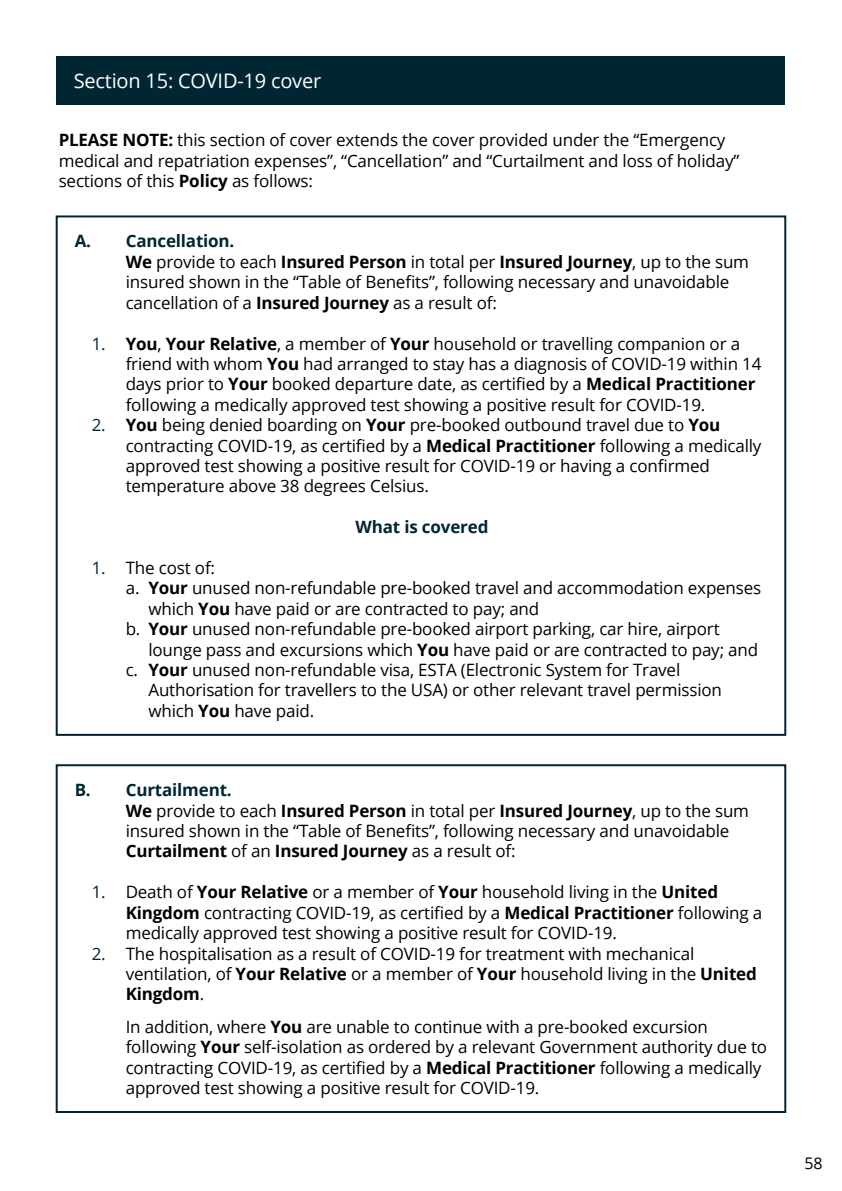
<style>
.page{position:relative;width:842px;height:1191px;background:#fff}
.page>*{position:absolute;margin:0;border:0;box-sizing:border-box;transform-origin:0 0}
.t1{font:20px "Open Sans";letter-spacing:-.01em;color:#fff}
.t2{font:17px/20.4px "Open Sans";letter-spacing:-.01em;color:#000}
.t3{font:700 17px "Open Sans";letter-spacing:-.01em;color:#002633}
.t4{font:16px "Open Sans";color:#000}
.s1{font-weight:700}
.s2{font-weight:700;color:#002633}
.s3{color:#002633}
</style>
<div class="page">
<div style="left:57px;top:57px;width:728px;height:48px;background:#002633"></div>
<div style="left:56px;top:764px;width:730px;height:349px;border:2px solid #002633"></div>
<p class="t1" style="left:74px;top:67px;width:249px">Section 15: COVID-19 cover</p>
<p class="t2" style="left:59px;top:129px;width:682px"><span class="s1">PLEASE NOTE:</span> this section of cover extends the cover provided under the “Emergency medical and repatriation expenses”, “Cancellation” and “Curtailment and loss of holiday” sections of this <span class="s1">Policy</span> as follows:</p>
<p class="t2" style="left:126px;top:231px;width:625px;text-indent:-51px"><span class="s2">A. Cancellation.<br></span><span class="s1">We</span> provide to each <span class="s1">Insured Person</span> in total per <span class="s1">Insured Journey</span>, up to the sum insured shown in the “Table of Benefits”, following necessary and unavoidable cancellation of a <span class="s1">Insured Journey</span> as a result of:</p>
<p class="t2" style="left:126px;top:333px;width:637px;text-indent:-34px"><span class="s3">1.</span> <span class="s1">You</span>, <span class="s1">Your Relative</span>, a member of <span class="s1">Your</span> household or travelling companion or a friend with whom <span class="s1">You</span> had arranged to stay has a diagnosis of COVID-19 within 14 days prior to <span class="s1">Your</span> booked departure date, as certified by a <span class="s1">Medical Practitioner </span>following a medically approved test showing a positive result for COVID-19.</p>
<p class="t2" style="left:126px;top:414px;width:637px;text-indent:-34px"><span class="s3">2.</span> <span class="s1">You</span> being denied boarding on <span class="s1">Your</span> pre-booked outbound travel due to <span class="s1">You </span>contracting COVID-19, as certified by a <span class="s1">Medical Practitioner</span> following a medically approved test showing a positive result for COVID-19 or having a confirmed temperature above 38 degrees Celsius.</p>
<p class="t3" style="left:356px;top:515px;width:134px">What is covered</p>
<p class="t2" style="left:92px;top:557px;width:125px"><span class="s3">1.</span> The cost of:</p>
<p class="t2" style="left:126px;top:577px;width:637px">a. <span class="s1">Your</span> unused non-refundable pre-booked travel and accommodation expenses</p>
<p class="t2" style="left:148px;top:598px;width:392px">which <span class="s1">You</span> have paid or are contracted to pay; and</p>
<p class="t2" style="left:126px;top:618px;width:595px">b. <span class="s1">Your</span> unused non-refundable pre-booked airport parking, car hire, airport</p>
<p class="t2" style="left:148px;top:639px;width:611px">lounge pass and excursions which <span class="s1">You</span> have paid or are contracted to pay; and</p>
<p class="t2" style="left:126px;top:659px;width:556px">c. <span class="s1">Your</span> unused non-refundable visa, ESTA (Electronic System for Travel</p>
<p class="t2" style="left:148px;top:679px;width:575px">Authorisation for travellers to the USA) or other relevant travel permission</p>
<p class="t2" style="left:148px;top:700px;width:167px">which <span class="s1">You</span> have paid.</p>
<p class="t2" style="left:126px;top:779px;width:625px;text-indent:-51px"><span class="s2">B. Curtailment.<br></span><span class="s1">We</span> provide to each <span class="s1">Insured Person</span> in total per <span class="s1">Insured Journey</span>, up to the sum insured shown in the “Table of Benefits”, following necessary and unavoidable <span class="s1">Curtailment</span> of an <span class="s1">Insured Journey</span> as a result of:</p>
<p class="t2" style="left:126px;top:881px;width:638px;text-indent:-34px"><span class="s3">1.</span> Death of <span class="s1">Your Relative</span> or a member of <span class="s1">Your</span> household living in the <span class="s1">United<br>Kingdom</span> contracting COVID-19, as certified by a <span class="s1">Medical Practitioner</span> following a medically approved test showing a positive result for COVID-19.</p>
<p class="t2" style="left:126px;top:942px;width:633px;text-indent:-34px"><span class="s3">2.</span> The hospitalisation as a result of COVID-19 for treatment with mechanical ventilation, of <span class="s1">Your Relative</span> or a member of <span class="s1">Your</span> household living in the <span class="s1">United<br>Kingdom</span>.</p>
<p class="t2" style="left:126px;top:1016px;width:643px">In addition, where <span class="s1">You</span> are unable to continue with a pre-booked excursion following <span class="s1">Your</span> self-isolation as ordered by a relevant Government authority due to contracting COVID-19, as certified by a <span class="s1">Medical Practitioner</span> following a medically approved test showing a positive result for COVID-19.</p>
<p class="t4" style="left:804px;top:1152px;width:20px">58</p>
</div>
